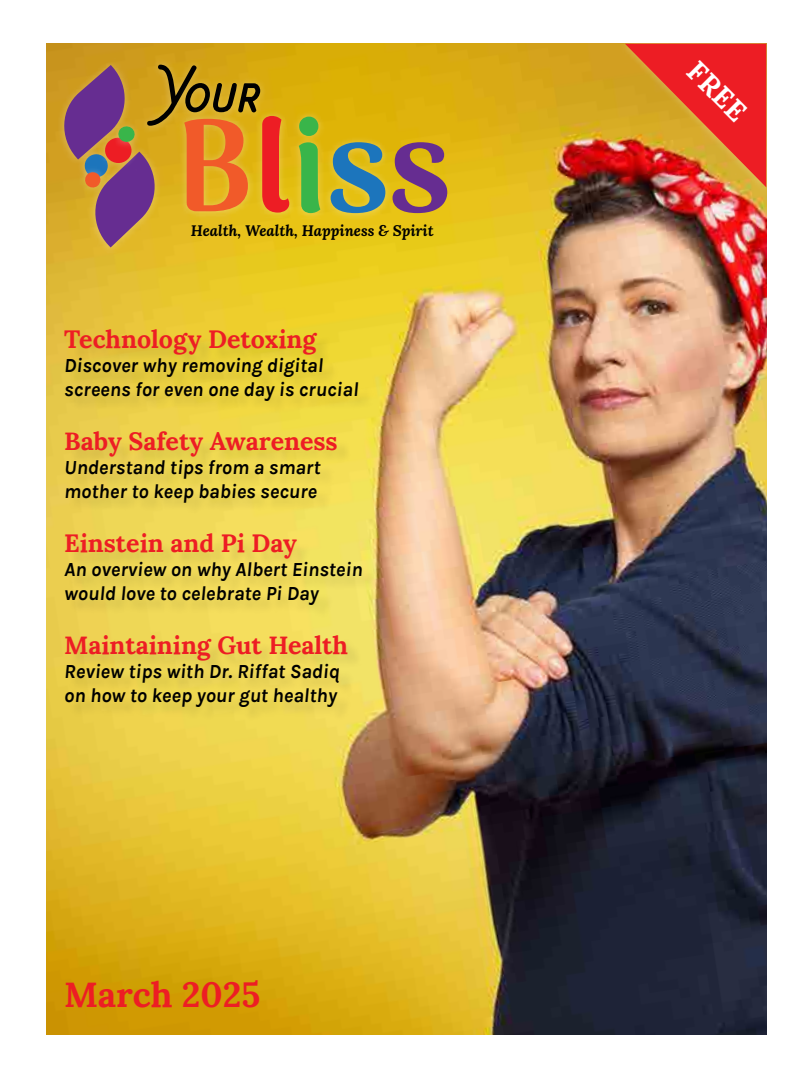
<style>
.page{position:relative;width:810px;height:1080px;background:#fff}
.page>*{position:absolute;margin:0;border:0;box-sizing:border-box;transform-origin:0 0}
.t1{font:700 35px "Lora";color:#ed1d24}
.t2{font:700 28.25px "Lora";color:#fff}
.t3{font:700 25px "Lora";color:#ed1d24}
.t4{font:italic 700 20px/24px "Karla";color:#000}
.t5{font:italic 700 15.12px "Lora";color:#000}
</style>
<div class="page">
<img style="left:46px;top:44px;width:720px;height:991px">
<div style="left:618px;top:36px;width:157px;height:159px;background:#fff;opacity:.3"></div>
<img style="left:625px;top:44px;width:141px;height:143px">
<div style="left:87px;top:144px;width:75px;height:111px;background:#e2b92a"></div>
<div style="left:56px;top:58px;width:77px;height:109px;background:#cb981d"></div>
<div style="left:140px;top:57px;width:64px;height:76px;background:#d2a018"></div>
<div style="left:254px;top:108px;width:43px;height:113px;background:#fff;opacity:.3"></div>
<svg style="left:59px;top:65px;width:230px;height:182px"></svg>
<div style="left:291px;top:109px;width:37px;height:112px;background:#fff;opacity:.3"></div>
<svg style="left:299px;top:117px;width:21px;height:96px;background:#68b73f"></svg>
<div style="left:323px;top:134px;width:71px;height:87px;background:#fff;opacity:.3"></div>
<svg style="left:331px;top:142px;width:54px;height:71px;background:#779774"></svg>
<svg style="left:393px;top:142px;width:54px;height:71px;background:#9f6e56"></svg>
<div style="left:67px;top:331px;width:311px;height:391px;background:#000;opacity:.1"></div>
<p class="t5" style="left:191px;top:219px;width:244px">Health, Wealth, Happiness &amp; Spirit</p>
<p class="t3" style="left:64px;top:318px;width:254px">Technology Detoxing</p>
<p class="t4" style="left:64px;top:352px;width:296px">Discover why removing digital screens for even one day is crucial</p>
<p class="t3" style="left:64px;top:420px;width:275px">Baby Safety Awareness</p>
<p class="t4" style="left:64px;top:454px;width:258px">Understand tips from a smart mother to keep babies secure</p>
<p class="t3" style="left:64px;top:522px;width:234px">Einstein and Pi Day</p>
<p class="t4" style="left:64px;top:556px;width:300px">An overview on why Albert Einstein would love to celebrate Pi Day</p>
<p class="t3" style="left:64px;top:624px;width:285px">Maintaining Gut Health</p>
<p class="t4" style="left:64px;top:658px;width:277px">Review tips with Dr. Riffat Sadiq on how to keep your gut healthy</p>
<h1 class="t1" style="left:64px;top:965px;width:198px">March 2025</h1>
<h2 class="t2" style="left:709px;top:49px;width:72px;rotate:45deg">FREE</h2>
</div>
